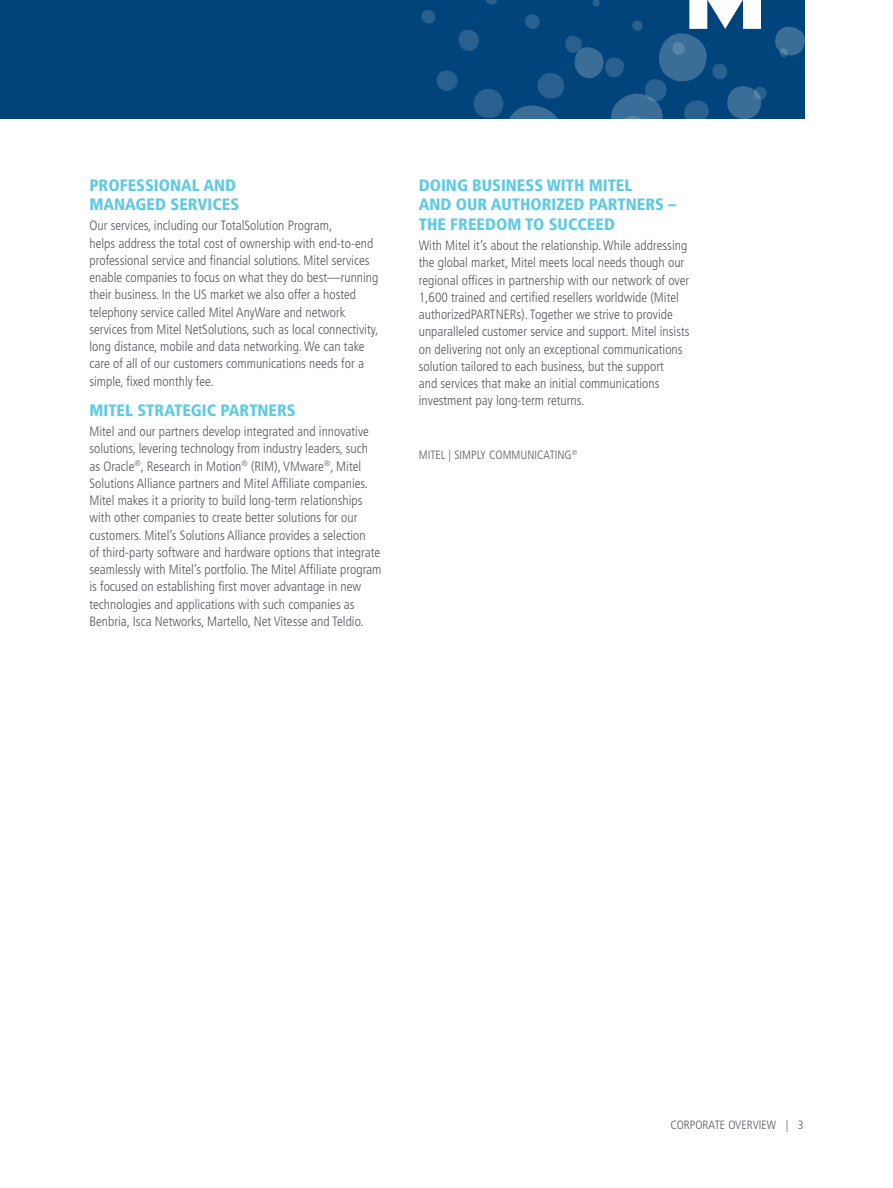
<style>
.page{position:relative;width:893px;height:1188px;background:#fff}
.page>*{position:absolute;margin:0;border:0;box-sizing:border-box;transform-origin:0 0}
.t1{font:900 condensed 16.5px/19.8px "Frutiger";color:#5fcae3}
.t2{font:300 condensed 13.5px/17.2px "Frutiger";color:#57585a}
.t3{font:300 condensed 12px "Frutiger";color:#57585a}
</style>
<div class="page">
<div style="left:0;top:0;width:805px;height:119px;background:#00447b"></div>
<svg style="left:421px;top:0;width:384px;height:119px"></svg>
<p class="t1" style="left:89px;top:175px;width:29px">PROFESSIO</p>
<p class="t1" style="left:89px;top:175px;width:148px;text-indent:81px">NAL AND<br>MANAGED SERVICES</p>
<p class="t2" style="left:89px;top:217px;width:291px">Our services, including our TotalSolution Program,<br>helps address the total cost of ownership with end-to-end professional service and financial solutions. Mitel services enable companies to focus on what they do best—running their business. In the US market we also offer a hosted telephony service called Mitel AnyWare and network services from Mitel NetSolutions, such as local connectivity, long distance, mobile and data networking. We can take care of all of our customers communications needs for a simple, fixed monthly fee.</p>
<p class="t1" style="left:89px;top:401px;width:23px">MITEL</p>
<p class="t1" style="left:137px;top:401px;width:158px">STRATEGIC PARTNERS</p>
<p class="t2" style="left:89px;top:423px;width:294px">Mitel and our partners develop integrated and innovative solutions, levering technology from industry leaders, such as Oracle<sup>®</sup>, Research in Motion<sup>®</sup> (RIM), VMware<sup>®</sup>, Mitel Solutions Alliance partners and Mitel Affiliate companies.<br>Mitel makes it a priority to build long-term relationships with other companies to create better solutions for our customers. Mitel’s Solutions Alliance provides a selection<br>of third-party software and hardware options that integrate seamlessly with Mitel’s portfolio. The Mitel Affiliate program is focused on establishing first mover advantage in new technologies and applications with such companies as Benbria, Isca Networks, Martello, Net Vitesse and Teldio.</p>
<p class="t1" style="left:419px;top:175px;width:108px">DOING BUSINESS</p>
<p class="t1" style="left:419px;top:175px;width:259px;text-indent:128px">WITH MITEL<br>AND OUR AUTHORIZED PARTNERS –<br>THE FREEDOM TO SUCCEE</p>
<p class="t1" style="left:604px;top:215px;width:13px">D</p>
<p class="t2" style="left:419px;top:237px;width:272px">With Mitel it’s about the relationship. While addressing the global market, Mitel meets local needs though our regional offices in partnership with our network of over 1,600 trained and certified resellers worldwide (Mitel authorizedPARTNERs). Together we strive to provide unparalleled customer service and support. Mitel insists on delivering not only an exceptional communications solution tailored to each business, but the support<br>and services that make an initial communications investment pay long-term returns.</p>
<p class="t3" style="left:419px;top:448px;width:160px">MITEL | SIMPLY COMMUNICATING<sup>®</sup></p>
<p class="t3" style="left:670px;top:1118px;width:135px">CORPORATE OVERVIEW | 3</p>
</div>
